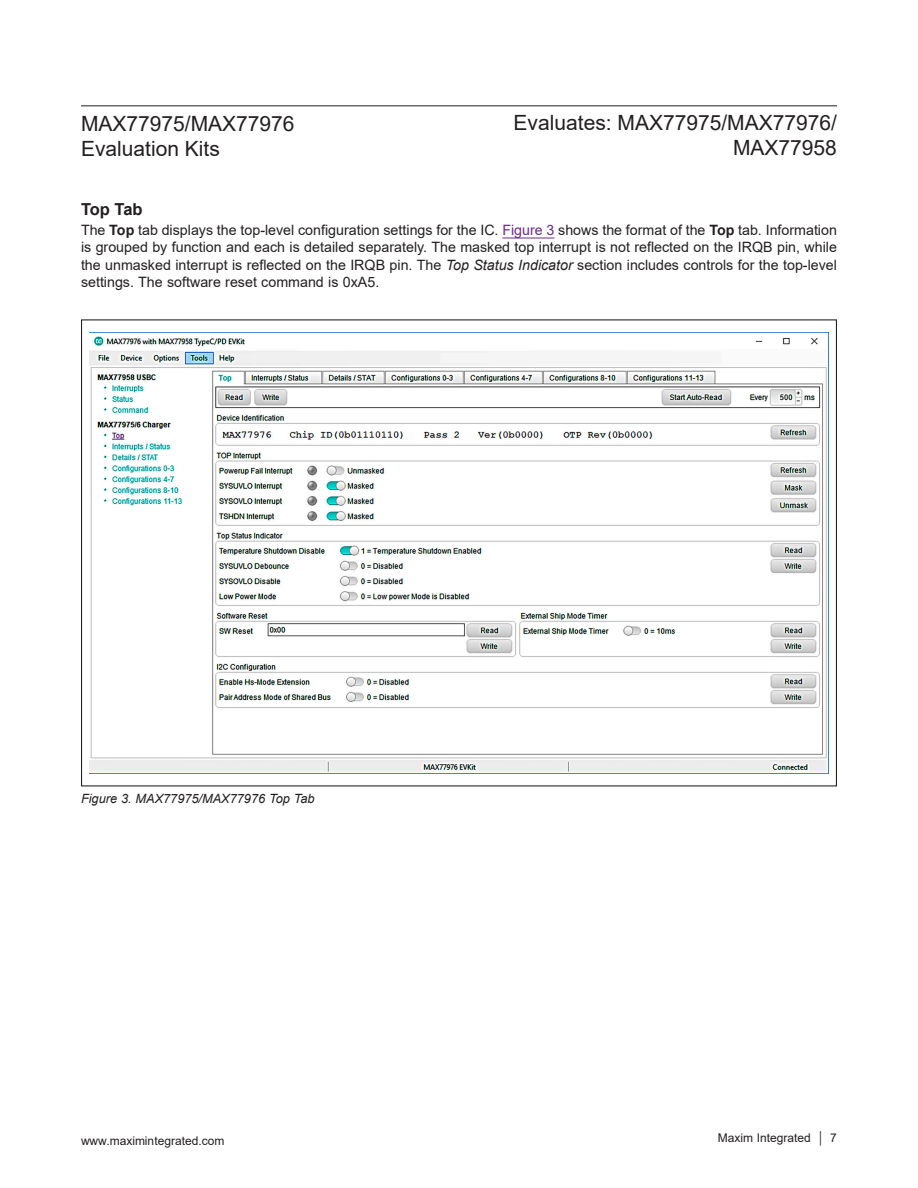
<style>
.page{position:relative;width:918px;height:1188px;background:#fff}
.page>*{position:absolute;margin:0;border:0;box-sizing:border-box;transform-origin:0 0}
.t1{font:21px/25.2px "Arial";color:#231f20;text-align:right}
.t2{font:700 16.5px "Arial";letter-spacing:-.035em;color:#231f20}
.t3{font:14.25px/17.2px "Arial";color:#231f20;text-align:justify}
.t4{font:italic 12.75px "Arial";color:#231f20}
.t5{font:12px "Arial";color:#231f20}
.s1{font-weight:700}
.s2{color:#6e298d}
.s3{font-style:italic}
</style>
<div class="page">
<hr style="left:81px;top:105px;width:756px;height:1px;background:#231f20">
<hr style="left:502px;top:238px;width:52px;height:1px;background:#6e298d">
<img style="left:90px;top:332px;width:738px;height:442px">
<h1 class="t1" style="left:81px;top:110px;width:215px;text-align:left">MAX77975/MAX77976<br>Evaluation Kits</h1>
<h1 class="t1" style="left:514px;top:109px;width:325px">Evaluates: MAX77975/MAX77976/<br>MAX77958</h1>
<p class="t2" style="left:81px;top:197px;width:63px">Top Tab</p>
<p class="t3" style="left:81px;top:221px;width:757px">The <span class="s1">Top</span> tab displays the top-level configuration settings for the IC. <span class="s2">Figure 3</span> shows the format of the <span class="s1">Top</span> tab. Information is grouped by function and each is detailed separately. The masked top interrupt is not reflected on the IRQB pin, while the unmasked interrupt is reflected on the IRQB pin. The <span class="s3">Top Status Indicator</span> section includes controls for the top-level settings. The software reset command is 0xA5.</p>
<p class="t4" style="left:81px;top:790px;width:235px">Figure 3. MAX77975/MAX77976 Top Tab</p>
<p class="t5" style="left:81px;top:1132px;width:145px">www.maximintegrated.com</p>
<p class="t5" style="left:718px;top:1129px;width:121px">Maxim Integrated │ 7</p>
</div>
